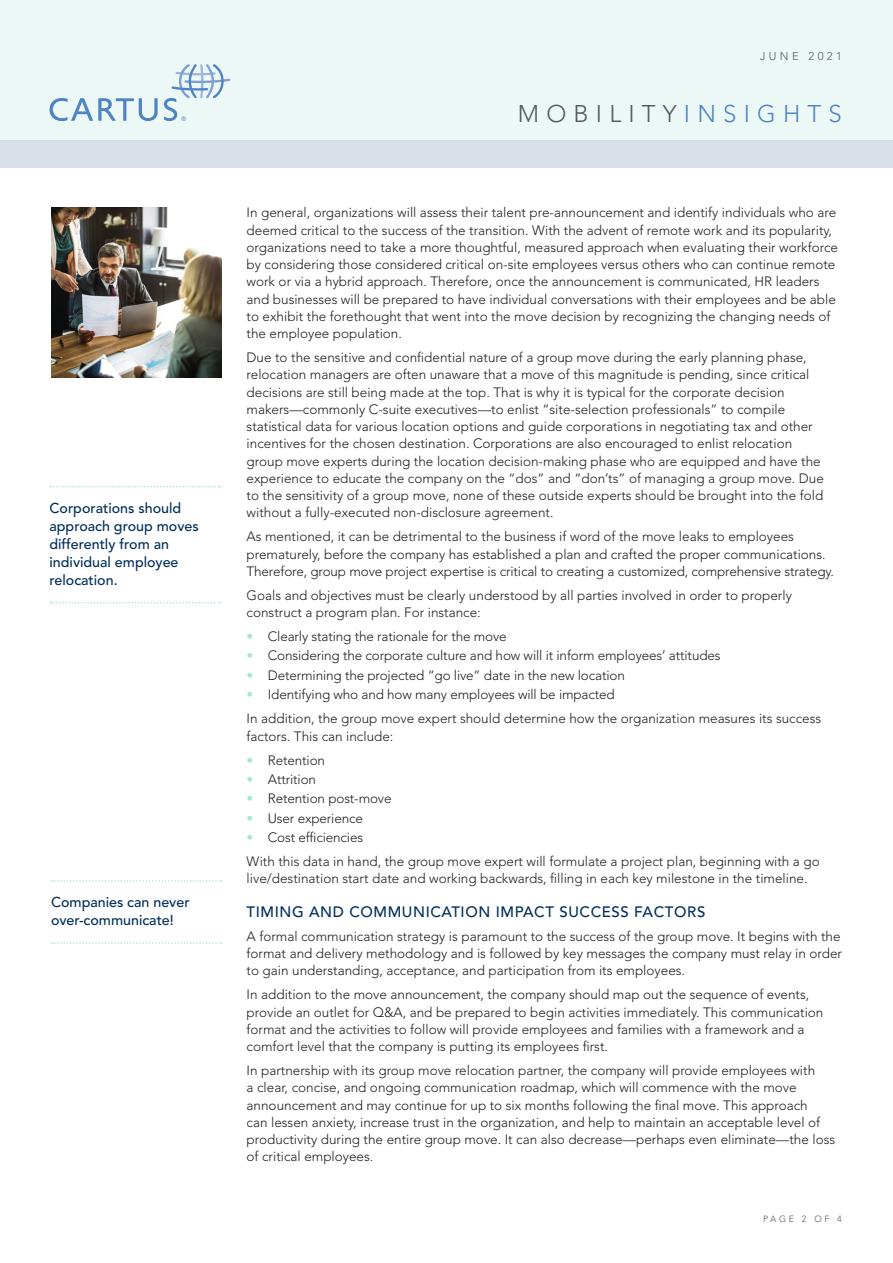
<style>
.page{position:relative;width:893px;height:1263px;background:#fff}
.page>*{position:absolute;margin:0;border:0;box-sizing:border-box;transform-origin:0 0}
.t1{font:300 24px "Avenir LT Std";letter-spacing:.3em;color:#57585a}
.Head_1{font:500 15px "Avenir LT Std";letter-spacing:.04em;color:#002e5c}
.side_bar_body{font:500 14.25px/18px "Avenir LT Std";color:#002e5c}
.body{font:300 13.5px/17.2px "Avenir LT Std";color:#231f20}
.t2{font:300 11.25px "Avenir LT Std";letter-spacing:.3em;color:#57585a}
.t3{font:300 9px "Avenir LT Std";letter-spacing:.3em;color:#57585a}
.t4{font:6.3px "Arial";color:#4d84c4}
.s1{color:#4d84c4}
.s2{color:#a7e5da}
</style>
<div class="page">
<div style="left:0;top:0;width:893px;height:140px;background:#ecf8f6"></div>
<svg style="left:50px;top:98px;width:108px;height:23px"></svg>
<svg style="left:164px;top:64px;width:66px;height:57px"></svg>
<div style="left:0;top:141px;width:893px;height:27px;background:#d9dfe6"></div>
<img style="left:51px;top:207px;width:170px;height:170px">
<svg style="left:52px;top:880px;width:169px;height:2px"></svg>
<svg style="left:52px;top:942px;width:169px;height:2px"></svg>
<svg style="left:50px;top:486px;width:170px;height:1px"></svg>
<svg style="left:50px;top:602px;width:170px;height:1px"></svg>
<p class="t4" style="left:181px;top:114px;width:6px">®</p>
<p class="side_bar_body" style="left:50px;top:499px;width:151px">Corporations should approach group moves differently from an individual employee relocation.</p>
<p class="side_bar_body" style="left:51px;top:894px;width:140px">Companies can never over-communicate!</p>
<p class="t2" style="left:760px;top:49px;width:83px">JUNE 2021</p>
<h1 class="t1" style="left:518px;top:100px;width:326px">MOBILITY<span class="s1">INSIGHTS</span></h1>
<p class="body" style="left:247px;top:204px;width:593px">In general, organizations will assess their talent pre-announcement and identify individuals who are deemed critical to the success of the transition. With the advent of remote work and its popularity, organizations need to take a more thoughtful, measured approach when evaluating their workforce by considering those considered critical on-site employees versus others who can continue remote work or via a hybrid approach. Therefore, once the announcement is communicated, HR leaders and businesses will be prepared to have individual conversations with their employees and be able to exhibit the forethought that went into the move decision by recognizing the changing needs of the employee population.</p>
<p class="body" style="left:247px;top:349px;width:579px">Due to the sensitive and confidential nature of a group move during the early planning phase, relocation managers are often unaware that a move of this magnitude is pending, since critical decisions are still being made at the top. That is why it is typical for the corporate decision makers—commonly C-suite executives—to enlist “site-selection professionals” to compile statistical data for various location options and guide corporations in negotiating tax and other incentives for the chosen destination. Corporations are also encouraged to enlist relocation group move experts during the location decision-making phase who are equipped and have the experience to educate the company on the “dos” and “don’ts” of managing a group move. Due to the sensitivity of a group move, none of these outside experts should be brought into the fold without a fully-executed non-disclosure agreement.</p>
<p class="body" style="left:247px;top:528px;width:589px">As mentioned, it can be detrimental to the business if word of the move leaks to employees prematurely, before the company has established a plan and crafted the proper communications.<br>Therefore, group move project expertise is critical to creating a customized, comprehensive strategy.</p>
<p class="body" style="left:247px;top:587px;width:547px">Goals and objectives must be clearly understood by all parties involved in order to properly construct a program plan. For instance:</p>
<p class="body" style="left:247px;top:628px;width:262px"><span class="s2">•</span> Clearly stating the rationale for the move</p>
<p class="body" style="left:247px;top:647px;width:475px"><span class="s2">•</span> Considering the corporate culture and how will it inform employees’ attitudes</p>
<p class="body" style="left:247px;top:667px;width:380px"><span class="s2">•</span> Determining the projected “go live” date in the new location</p>
<p class="body" style="left:247px;top:686px;width:370px"><span class="s2">•</span> Identifying who and how many employees will be impacted</p>
<p class="body" style="left:247px;top:710px;width:576px">In addition, the group move expert should determine how the organization measures its success factors. This can include:</p>
<p class="body" style="left:247px;top:751px;width:80px"><span class="s2">•</span> Retention</p>
<p class="body" style="left:247px;top:771px;width:71px"><span class="s2">•</span> Attrition</p>
<p class="body" style="left:247px;top:790px;width:146px"><span class="s2">•</span> Retention post-move</p>
<p class="body" style="left:247px;top:809px;width:118px"><span class="s2">•</span> User experience</p>
<p class="body" style="left:247px;top:829px;width:118px"><span class="s2">•</span> Cost efficiencies</p>
<p class="body" style="left:247px;top:853px;width:575px">With this data in hand, the group move expert will formulate a project plan, beginning with a go live/destination start date and working backwards, filling in each key milestone in the timeline.</p>
<p class="Head_1" style="left:247px;top:903px;width:460px">TIMING AND COMMUNICATION IMPACT SUCCESS FACTORS</p>
<p class="body" style="left:247px;top:927px;width:597px;text-align:justify">A formal communication strategy is paramount to the success of the group move. It begins with the format and delivery methodology and is followed by key messages the company must relay in order to gain understanding, acceptance, and participation from its employees.</p>
<p class="body" style="left:247px;top:986px;width:578px">In addition to the move announcement, the company should map out the sequence of events, provide an outlet for Q&amp;A, and be prepared to begin activities immediately. This communication format and the activities to follow will provide employees and families with a framework and a comfort level that the company is putting its employees first.</p>
<p class="body" style="left:247px;top:1062px;width:590px">In partnership with its group move relocation partner, the company will provide employees with<br>a clear, concise, and ongoing communication roadmap, which will commence with the move announcement and may continue for up to six months following the final move. This approach<br>can lessen anxiety, increase trust in the organization, and help to maintain an acceptable level of productivity during the entire group move. It can also decrease—perhaps even eliminate—the loss of critical employees.</p>
<p class="t3" style="left:763px;top:1214px;width:80px">PAGE 2 OF 4</p>
</div>
